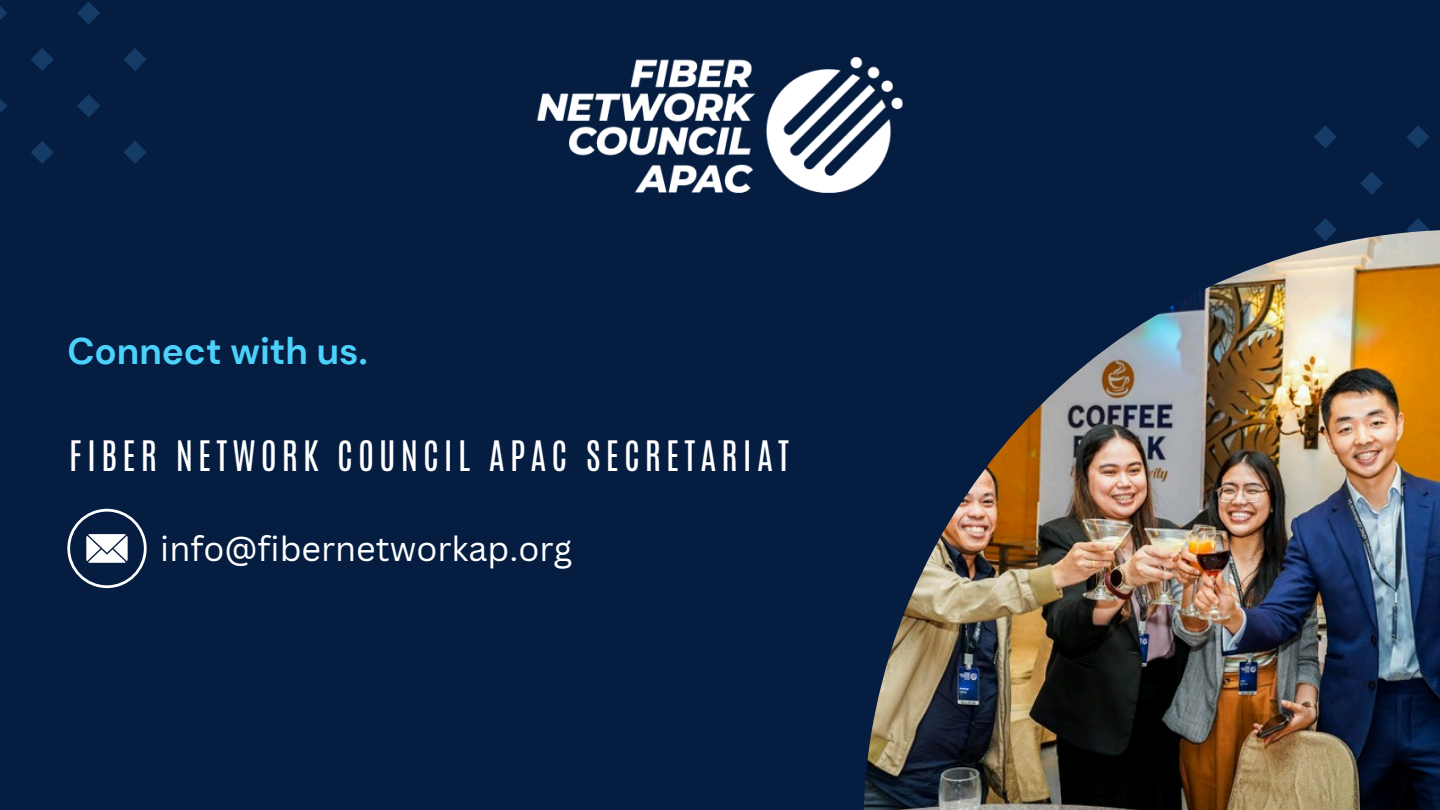
<style>
.page{position:relative;width:1440px;height:810px;background:#051d40}
.page>*{position:absolute;margin:0;border:0;box-sizing:border-box;transform-origin:0 0}
.t1{font:700 36.9px "DM Sans";color:#4bd1fb}
.t2{font:35.1px "Antonio";letter-spacing:.145em;color:#fff}
.t3{font:34px "Canva Sans";color:#fff}
</style>
<div class="page">
<svg style="left:1314px;top:125px;width:23px;height:23px"></svg>
<svg style="left:1314px;top:218px;width:23px;height:12px"></svg>
<svg style="left:1360px;top:172px;width:23px;height:23px"></svg>
<svg style="left:1407px;top:125px;width:23px;height:23px"></svg>
<svg style="left:1407px;top:218px;width:23px;height:12px"></svg>
<img style="left:863px;top:230px;width:577px;height:580px">
<svg style="left:67px;top:509px;width:80px;height:79px"></svg>
<svg style="left:0;top:6px;width:7px;height:14px"></svg>
<svg style="left:0;top:99px;width:7px;height:14px"></svg>
<svg style="left:31px;top:48px;width:23px;height:23px"></svg>
<svg style="left:31px;top:141px;width:23px;height:23px"></svg>
<svg style="left:77px;top:2px;width:23px;height:23px"></svg>
<svg style="left:77px;top:94px;width:23px;height:23px"></svg>
<svg style="left:123px;top:48px;width:23px;height:23px"></svg>
<svg style="left:124px;top:141px;width:22px;height:23px"></svg>
<img style="left:537px;top:57px;width:394px;height:280px">
<p class="t1" style="left:67px;top:328px;width:302px">Connect with us.</p>
<p class="t2" style="left:69px;top:430px;width:721px">FIBER NETWORK COUNCIL APAC SECRETARIAT</p>
<p class="t3" style="left:160px;top:525px;width:413px">info@fibernetworkap.org</p>
</div>
